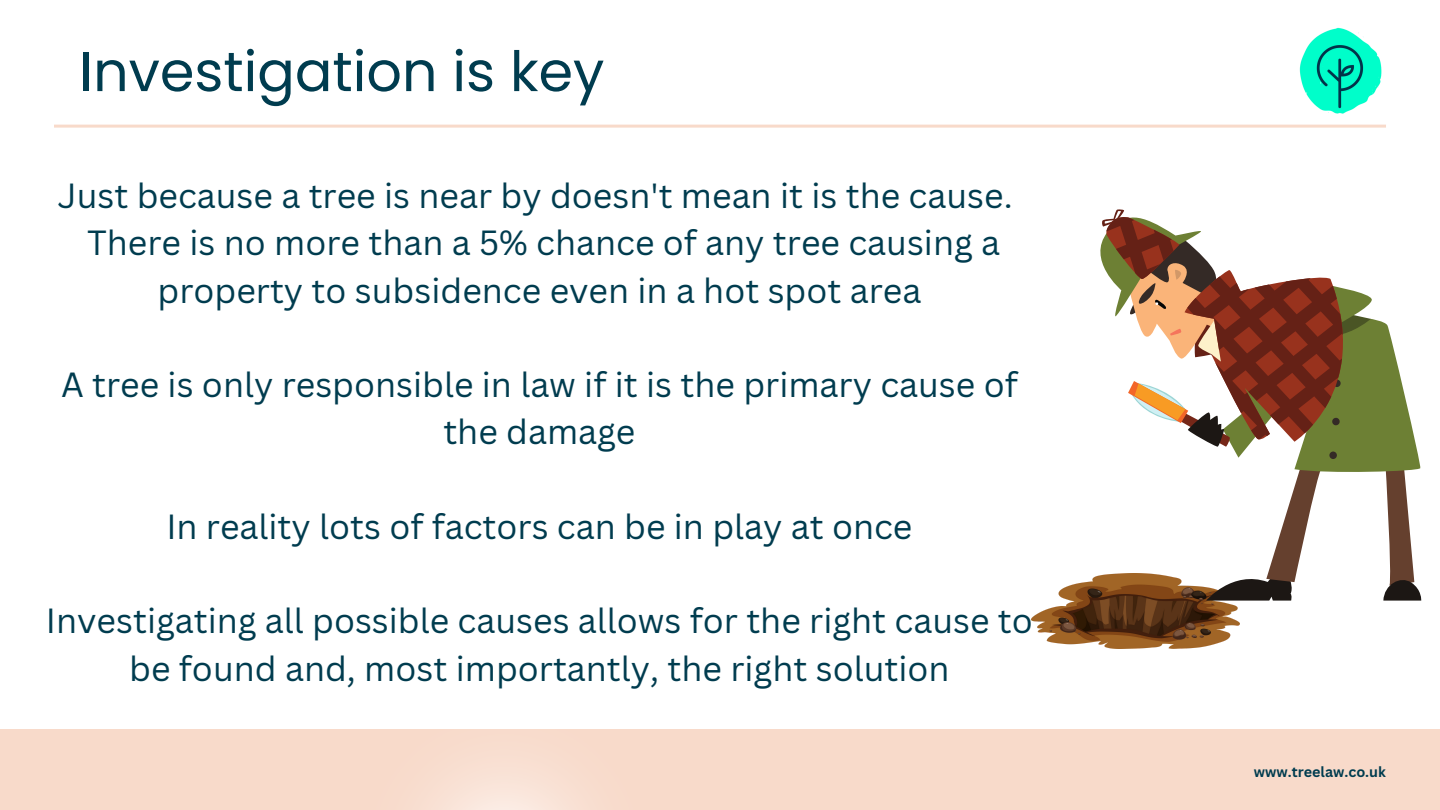
<style>
.page{position:relative;width:1440px;height:810px;background:#fff}
.page>*{position:absolute;margin:0;border:0;box-sizing:border-box;transform-origin:0 0}
.t1{font:55.6px "Poppins";color:#003c4f}
.t2{font:34px/47.2px "Canva Sans";color:#003c4f;text-align:center}
.t3{font:700 14.3px "Canva Sans";color:#003c4f}
</style>
<div class="page">
<div style="left:0;top:729px;width:1440px;height:81px;background:#f8daca"></div>
<hr style="left:54px;top:125px;width:1332px;height:3px;background:#f8daca">
<img style="left:1295px;top:27px;width:91px;height:98px">
<svg style="left:435px;top:770px;width:139px;height:40px"></svg>
<img style="left:1031px;top:582px;width:209px;height:67px">
<svg style="left:1086px;top:209px;width:336px;height:392px"></svg>
<p class="t1" style="left:79px;top:33px;width:526px">Investigation is key</p>
<p class="t2" style="left:58px;top:171px;width:956px">Just because a tree is near by doesn't mean it is the cause.<br>There is no more than a 5% chance of any tree causing a property to subsidence even in a hot spot area</p>
<p class="t2" style="left:61px;top:360px;width:958px">A tree is only responsible in law if it is the primary cause of the damage</p>
<p class="t2" style="left:166px;top:502px;width:748px">In reality lots of factors can be in play at once</p>
<p class="t2" style="left:46px;top:597px;width:988px">Investigating all possible causes allows for the right cause to be found and, most importantly, the right solution</p>
<p class="t3" style="left:1254px;top:762px;width:134px">www.treelaw.co.uk</p>
</div>
